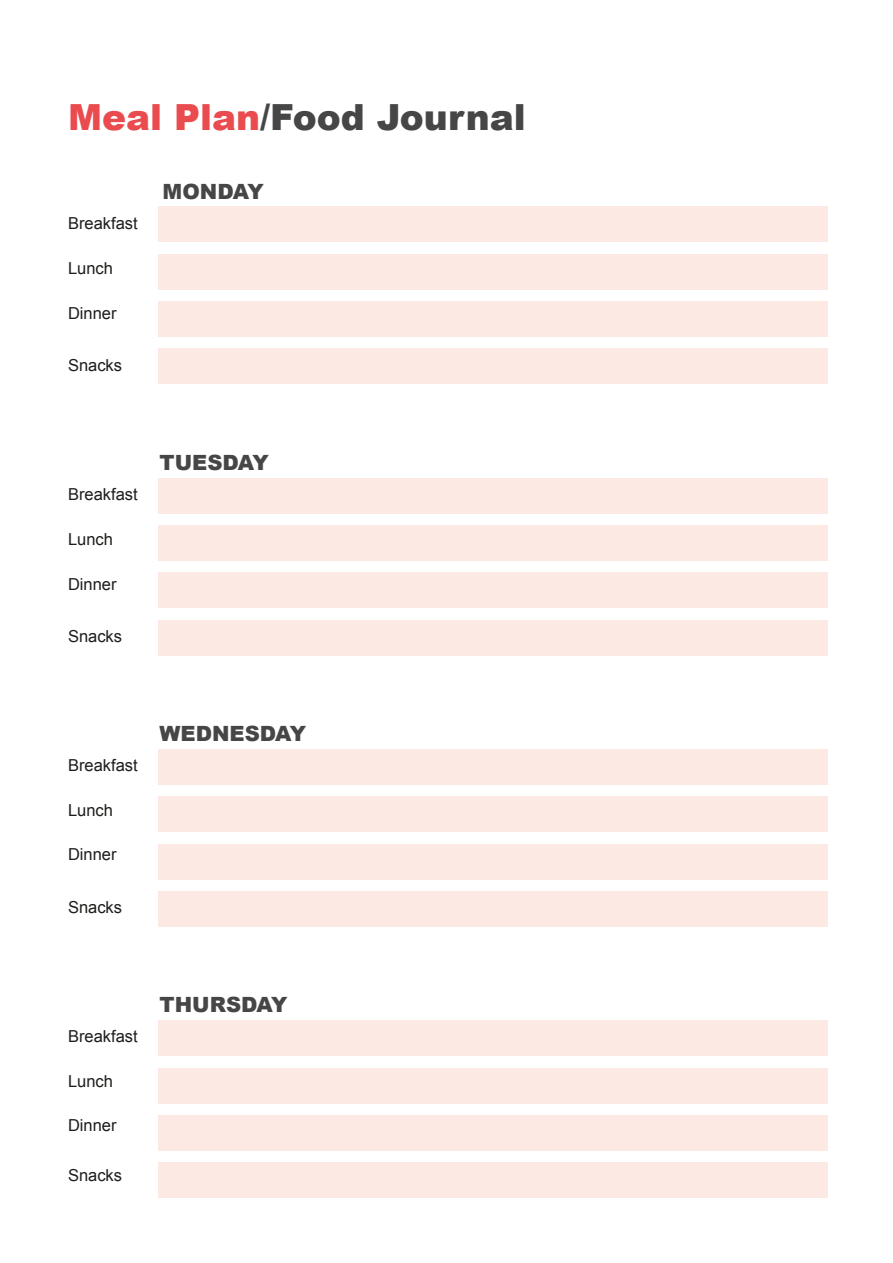
<style>
.page{position:relative;width:893px;height:1263px;background:#fff}
.page>*{position:absolute;margin:0;border:0;box-sizing:border-box;transform-origin:0 0}
.t1{font:900 36px "Arial";color:#474646}
.t2{font:900 21px "Arial";color:#474646}
.t3{font:16.5px "Arial";color:#1d1d1b}
.s1{color:#e94b4f}
</style>
<div class="page">
<div style="left:159px;top:206px;width:669px;height:36px;background:#fde9e4"></div>
<div style="left:159px;top:254px;width:669px;height:35px;background:#fde9e4"></div>
<div style="left:159px;top:301px;width:669px;height:36px;background:#fde9e4"></div>
<div style="left:159px;top:348px;width:669px;height:36px;background:#fde9e4"></div>
<div style="left:159px;top:478px;width:669px;height:36px;background:#fde9e4"></div>
<div style="left:159px;top:525px;width:669px;height:36px;background:#fde9e4"></div>
<div style="left:159px;top:572px;width:669px;height:36px;background:#fde9e4"></div>
<div style="left:159px;top:620px;width:669px;height:36px;background:#fde9e4"></div>
<div style="left:159px;top:749px;width:669px;height:36px;background:#fde9e4"></div>
<div style="left:159px;top:796px;width:669px;height:36px;background:#fde9e4"></div>
<div style="left:159px;top:844px;width:669px;height:36px;background:#fde9e4"></div>
<div style="left:159px;top:891px;width:669px;height:36px;background:#fde9e4"></div>
<div style="left:159px;top:1020px;width:669px;height:36px;background:#fde9e4"></div>
<div style="left:159px;top:1068px;width:669px;height:36px;background:#fde9e4"></div>
<div style="left:159px;top:1115px;width:669px;height:36px;background:#fde9e4"></div>
<div style="left:159px;top:1162px;width:669px;height:36px;background:#fde9e4"></div>
<p class="t1" style="left:68px;top:91px;width:459px"><span class="s1">Meal Plan</span>/Food Journal</p>
<p class="t3" style="left:68px;top:212px;width:71px">Breakfast</p>
<p class="t3" style="left:68px;top:257px;width:46px">Lunch</p>
<p class="t3" style="left:68px;top:302px;width:50px">Dinner</p>
<p class="t3" style="left:68px;top:354px;width:56px">Snacks</p>
<p class="t2" style="left:163px;top:176px;width:103px">MONDAY</p>
<p class="t3" style="left:68px;top:483px;width:71px">Breakfast</p>
<p class="t3" style="left:68px;top:528px;width:46px">Lunch</p>
<p class="t3" style="left:68px;top:573px;width:50px">Dinner</p>
<p class="t3" style="left:68px;top:625px;width:56px">Snacks</p>
<p class="t2" style="left:160px;top:447px;width:111px">TUESDAY</p>
<p class="t3" style="left:68px;top:754px;width:71px">Breakfast</p>
<p class="t3" style="left:68px;top:799px;width:46px">Lunch</p>
<p class="t3" style="left:68px;top:844px;width:50px">Dinner</p>
<p class="t3" style="left:68px;top:896px;width:56px">Snacks</p>
<p class="t2" style="left:160px;top:718px;width:148px">WEDNESDAY</p>
<p class="t3" style="left:68px;top:1025px;width:71px">Breakfast</p>
<p class="t3" style="left:68px;top:1070px;width:46px">Lunch</p>
<p class="t3" style="left:68px;top:1115px;width:50px">Dinner</p>
<p class="t3" style="left:68px;top:1164px;width:56px">Snacks</p>
<p class="t2" style="left:160px;top:989px;width:129px">THURSDAY</p>
</div>
